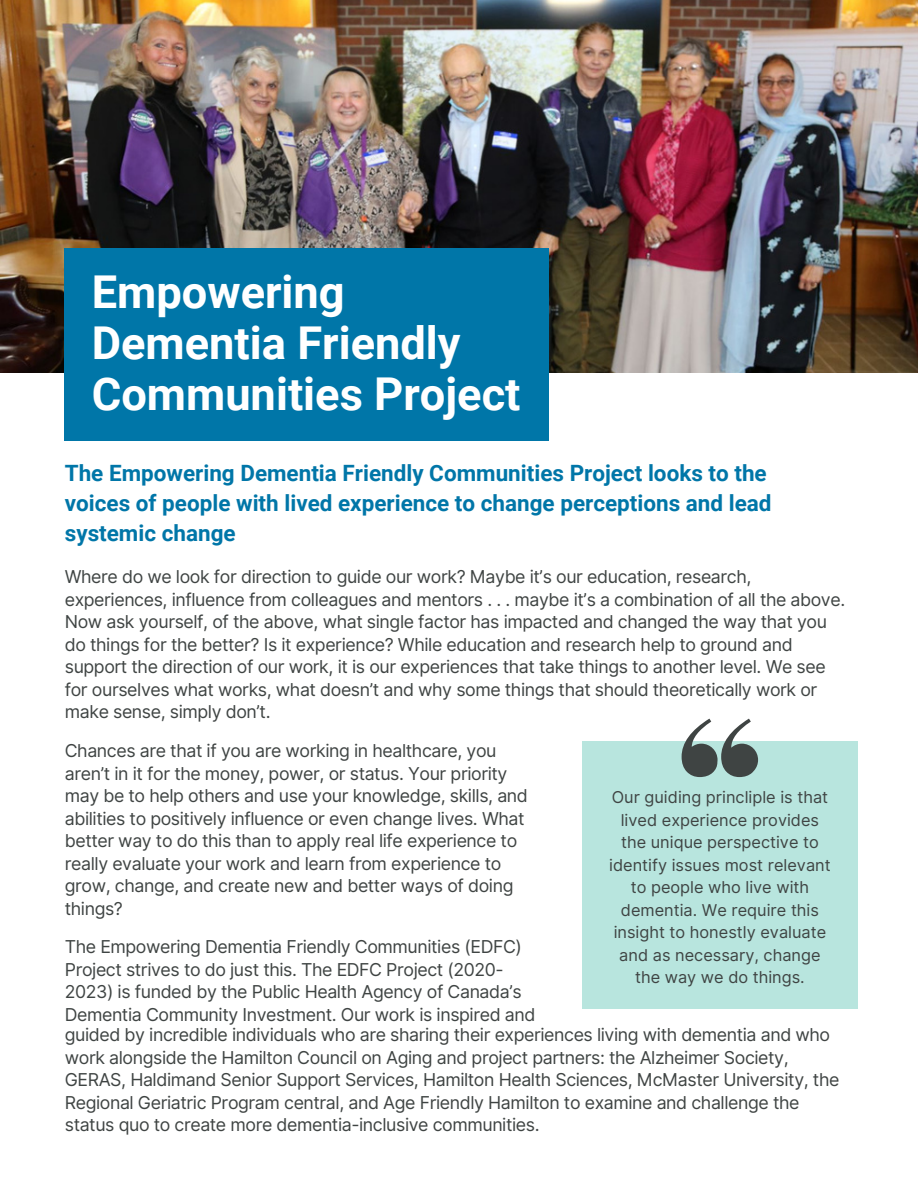
<style>
.page{position:relative;width:918px;height:1188px;background:#fff}
.page>*{position:absolute;margin:0;border:0;box-sizing:border-box;transform-origin:0 0}
.t1{font:700 45.3px/50.7px "Roboto";color:#fff}
.t2{font:700 22.5px/30.3px "Roboto";color:#0076a8}
.t3{font:17.7px/22.5px "Inter";letter-spacing:-.025em;color:#3f4443}
.t4{font:16.35px/22.5px "Inter";color:#3f4443;text-align:center}
</style>
<div class="page">
<div style="left:582px;top:741px;width:276px;height:267px;background:#b8e5de"></div>
<svg style="left:682px;top:719px;width:76px;height:58px"></svg>
<img style="left:0;top:0;width:918px;height:372px">
<div style="left:65px;top:248px;width:484px;height:192px;background:#0076a8"></div>
<h1 class="t1" style="left:92px;top:268px;width:430px">Empowering<br>Dementia Friendly<br>Communities Project</h1>
<p class="t2" style="left:65px;top:458px;width:708px">The Empowering Dementia Friendly Communities Project looks to the voices of people with lived experience to change perceptions and lead systemic change</p>
<p class="t3" style="left:65px;top:565px;width:782px">Where do we look for direction to guide our work? Maybe it’s our education, research, experiences, influence from colleagues and mentors . . . maybe it’s a combination of all the above.<br>Now ask yourself, of the above, what single factor has impacted and changed the way that you do things for the better? Is it experience? While education and research help to ground and support the direction of our work, it is our experiences that take things to another level. We see for ourselves what works, what doesn’t and why some things that should theoretically work or make sense, simply don’t.</p>
<p class="t3" style="left:65px;top:739px;width:465px">Chances are that if you are working in healthcare, you aren’t in it for the money, power, or status. Your priority may be to help others and use your knowledge, skills, and abilities to positively influence or even change lives. What better way to do this than to apply real life experience to really evaluate your work and learn from experience to grow, change, and create new and better ways of doing things?</p>
<p class="t3" style="left:65px;top:936px;width:472px">The Empowering Dementia Friendly Communities (EDFC)<br>Project strives to do just this. The EDFC Project (2020- 2023) is funded by the Public Health Agency of Canada’s Dementia Community Investment. Our work is inspired and</p>
<p class="t3" style="left:65px;top:1024px;width:776px">guided by incredible individuals who are sharing their experiences living with dementia and who work alongside the Hamilton Council on Aging and project partners: the Alzheimer Society, GERAS, Haldimand Senior Support Services, Hamilton Health Sciences, McMaster University, the Regional Geriatric Program central, and Age Friendly Hamilton to examine and challenge the status quo to create more dementia-inclusive communities.</p>
<p class="t4" style="left:609px;top:786px;width:223px">Our guiding princliple is that lived experience provides the unique perspective to identify issues most relevant to people who live with dementia. We require this insight to honestly evaluate and as necessary, change the way we do things.</p>
</div>
